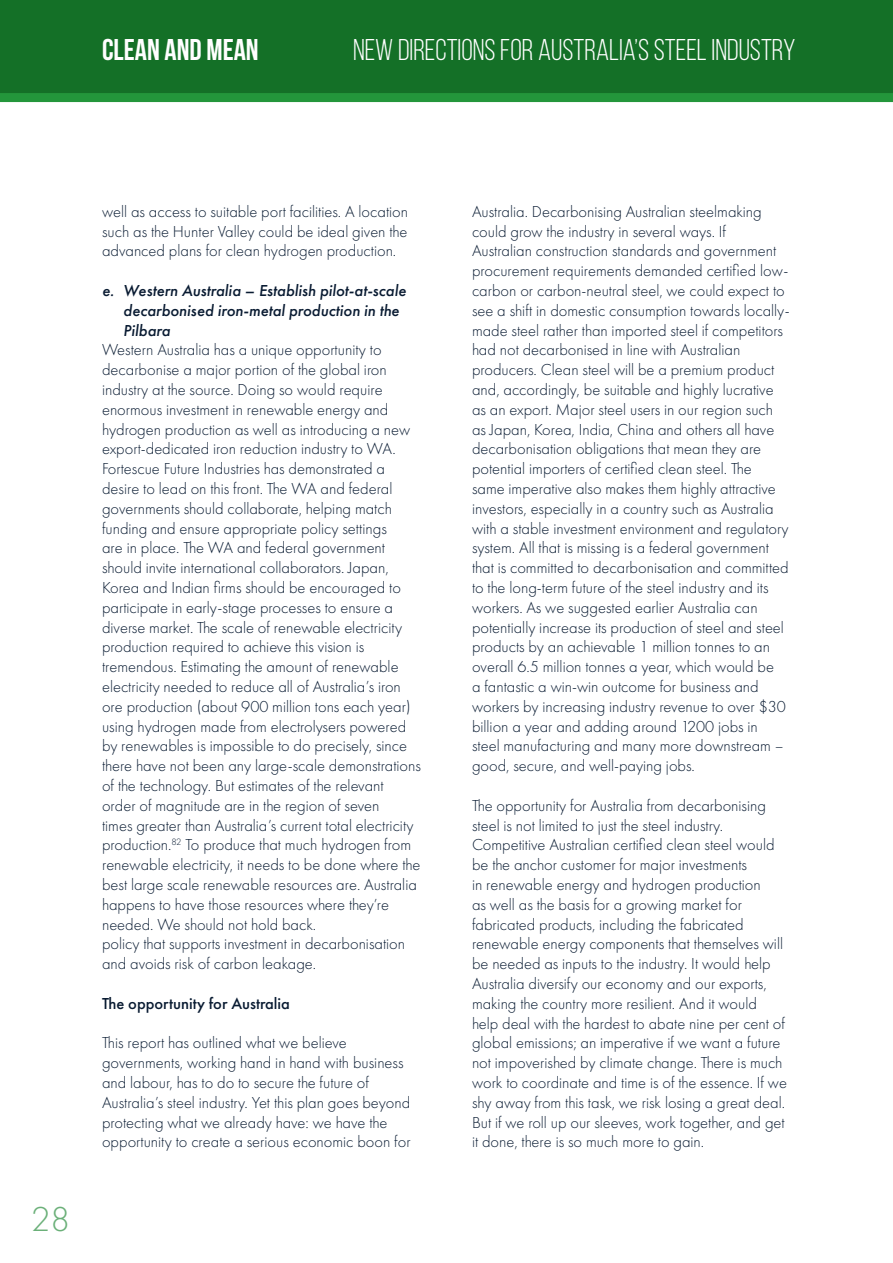
<style>
.page{position:relative;width:893px;height:1263px;background:#fff}
.page>*{position:absolute;margin:0;border:0;box-sizing:border-box;transform-origin:0 0}
.t1{font:300 36px "Futura PT";color:#6bb079}
.t2{font:30px "Bebas Neue";color:#fff}
.t3{font:700 30px "Bebas Neue";color:#fff}
.t4{font:300 16.5px/19.8px "Futura PT";color:#091b32}
.t5{font:italic 500 16.5px/19.8px "Futura PT";color:#091b32}
.t6{font:500 16.5px "Futura PT";color:#091b32}
</style>
<div class="page">
<div style="left:0;top:0;width:893px;height:94px;background:#147027"></div>
<div style="left:0;top:93px;width:893px;height:9px;background:#23963b"></div>
<p class="t3" style="left:102px;top:33px;width:158px">CLEAN AND MEAN</p>
<p class="t2" style="left:353px;top:33px;width:444px">NEW DIRECTIONS FOR AUSTRALIA’S STEEL INDUSTRY</p>
<p class="t1" style="left:31px;top:1199px;width:41px">28</p>
<p class="t4" style="left:102px;top:201px;width:308px;text-align:justify">well as access to suitable port facilities. A location such as the Hunter Valley could be ideal given the advanced plans for clean hydrogen production.</p>
<p class="t5" style="left:123px;top:281px;width:284px;text-indent:-21px">e. Western Australia – Establish pilot-at-scale decarbonised iron-metal production in the<br>Pilbara</p>
<p class="t4" style="left:102px;top:340px;width:320px">Western Australia has a unique opportunity to decarbonise a major portion of the global iron industry at the source. Doing so would require enormous investment in renewable energy and hydrogen production as well as introducing a new export-dedicated iron reduction industry to WA.<br>Fortescue Future Industries has demonstrated a desire to lead on this front. The WA and federal governments should collaborate, helping match funding and ensure appropriate policy settings<br>are in place. The WA and federal government should invite international collaborators. Japan, Korea and Indian firms should be encouraged to participate in early-stage processes to ensure a diverse market. The scale of renewable electricity production required to achieve this vision is tremendous. Estimating the amount of renewable electricity needed to reduce all of Australia’s iron ore production (about 900 million tons each year) using hydrogen made from electrolysers powered by renewables is impossible to do precisely, since there have not been any large-scale demonstrations of the technology. But estimates of the relevant order of magnitude are in the region of seven<br>times greater than Australia’s current total electricity production.<sup>82</sup> To produce that much hydrogen from renewable electricity, it needs to be done where the best large scale renewable resources are. Australia happens to have those resources where they’re needed. We should not hold back.</p>
<p class="t4" style="left:102px;top:934px;width:305px">policy that supports investment in decarbonisation and avoids risk of carbon leakage.</p>
<p class="t6" style="left:102px;top:993px;width:189px">The opportunity for Australia</p>
<p class="t4" style="left:102px;top:1033px;width:310px">This report has outlined what we believe governments, working hand in hand with business and labour, has to do to secure the future of Australia’s steel industry. Yet this plan goes beyond protecting what we already have: we have the opportunity to create a serious economic boon for</p>
<p class="t4" style="left:472px;top:201px;width:319px">Australia. Decarbonising Australian steelmaking could grow the industry in several ways. If Australian construction standards and government procurement requirements demanded certified low&shy;carbon or carbon-neutral steel, we could expect to see a shift in domestic consumption towards locally&shy;made steel rather than imported steel if competitors had not decarbonised in line with Australian producers. Clean steel will be a premium product and, accordingly, be suitable and highly lucrative as an export. Major steel users in our region such as Japan, Korea, India, China and others all have decarbonisation obligations that mean they are potential importers of certified clean steel. The<br>same imperative also makes them highly attractive investors, especially in a country such as Australia with a stable investment environment and regulatory system. All that is missing is a federal government that is committed to decarbonisation and committed to the long-term future of the steel industry and its workers. As we suggested earlier Australia can potentially increase its production of steel and steel products by an achievable 1 million tonnes to an overall 6.5 million tonnes a year, which would be<br>a fantastic a win-win outcome for business and workers by increasing industry revenue to over $30 billion a year and adding around 1200 jobs in<br>steel manufacturing and many more downstream – good, secure, and well-paying jobs.</p>
<p class="t4" style="left:472px;top:795px;width:317px">The opportunity for Australia from decarbonising steel is not limited to just the steel industry.<br>Competitive Australian certified clean steel would be the anchor customer for major investments<br>in renewable energy and hydrogen production<br>as well as the basis for a growing market for fabricated products, including the fabricated renewable energy components that themselves will be needed as inputs to the industry. It would help Australia diversify our economy and our exports, making the country more resilient. And it would help deal with the hardest to abate nine per cent of global emissions; an imperative if we want a future not impoverished by climate change. There is much work to coordinate and time is of the essence. If we shy away from this task, we risk losing a great deal.<br>But if we roll up our sleeves, work together, and get it done, there is so much more to gain.</p>
</div>
